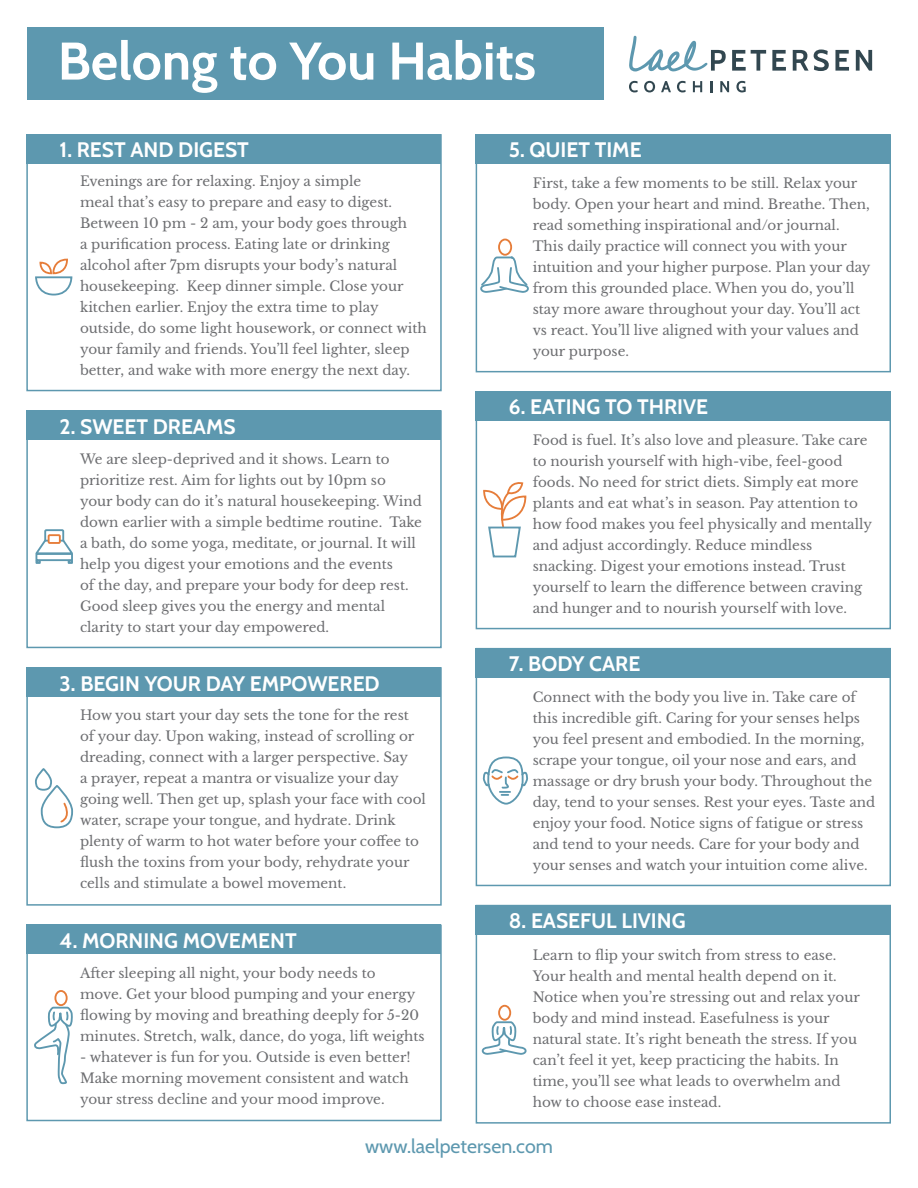
<style>
.page{position:relative;width:918px;height:1188px;background:#fff}
.page>*{position:absolute;margin:0;border:0;box-sizing:border-box;transform-origin:0 0}
.t1{font:700 52.8px "Cabin";color:#fff}
.t2{font:700 21px "Cabin";color:#fff}
.t3{font:19.5px "Cabin";color:#5d98af}
.t4{font:13.5px/21px "Libre Baskerville";color:#6c6d70}
</style>
<div class="page">
<svg style="left:629px;top:81px;width:9px;height:11px"></svg>
<svg style="left:644px;top:81px;width:11px;height:11px"></svg>
<svg style="left:661px;top:81px;width:10px;height:11px"></svg>
<svg style="left:677px;top:81px;width:9px;height:11px"></svg>
<svg style="left:693px;top:81px;width:9px;height:11px"></svg>
<svg style="left:710px;top:81px;width:2px;height:11px"></svg>
<svg style="left:720px;top:81px;width:9px;height:11px"></svg>
<svg style="left:736px;top:81px;width:10px;height:11px"></svg>
<svg style="left:732px;top:50px;width:34px;height:21px"></svg>
<svg style="left:772px;top:50px;width:14px;height:21px"></svg>
<svg style="left:793px;top:50px;width:36px;height:21px"></svg>
<svg style="left:835px;top:50px;width:14px;height:21px"></svg>
<svg style="left:856px;top:50px;width:16px;height:21px"></svg>
<svg style="left:629px;top:36px;width:97px;height:35px"></svg>
<div style="left:26px;top:134px;width:416px;height:257px;border:2px solid #5d98af"></div>
<div style="left:26px;top:134px;width:415px;height:30px;background:#5d98af"></div>
<svg style="left:35px;top:258px;width:38px;height:38px"></svg>
<div style="left:26px;top:410px;width:416px;height:238px;border:2px solid #5d98af"></div>
<div style="left:26px;top:410px;width:415px;height:30px;background:#5d98af"></div>
<div style="left:44px;top:529px;width:20px;height:15px;border:2px solid #5d98af"></div>
<svg style="left:35px;top:538px;width:38px;height:26px"></svg>
<div style="left:49px;top:535px;width:11px;height:8px;background:#fff"></div>
<div style="left:48px;top:534px;width:13px;height:10px;border:2px solid #e67d3a"></div>
<div style="left:27px;top:27px;width:577px;height:72px;background:#5d98af"></div>
<div style="left:26px;top:667px;width:416px;height:239px;border:2px solid #5d98af"></div>
<div style="left:26px;top:667px;width:415px;height:30px;background:#5d98af"></div>
<svg style="left:35px;top:768px;width:39px;height:61px"></svg>
<div style="left:476px;top:905px;width:415px;height:219px;border:2px solid #5d98af"></div>
<div style="left:476px;top:905px;width:414px;height:30px;background:#5d98af"></div>
<div style="left:498px;top:1005px;width:13px;height:16px;border:2px solid #e67d3a;border-radius:50%"></div>
<svg style="left:481px;top:1020px;width:46px;height:35px"></svg>
<div style="left:476px;top:134px;width:415px;height:238px;border:2px solid #5d98af"></div>
<div style="left:476px;top:134px;width:414px;height:30px;background:#5d98af"></div>
<div style="left:498px;top:239px;width:14px;height:17px;border:2px solid #e67d3a;border-radius:50%"></div>
<svg style="left:480px;top:256px;width:49px;height:37px"></svg>
<div style="left:26px;top:925px;width:416px;height:196px;border:2px solid #5d98af"></div>
<div style="left:26px;top:925px;width:415px;height:29px;background:#5d98af"></div>
<div style="left:54px;top:990px;width:14px;height:16px;border:2px solid #e67d3a;border-radius:50%"></div>
<svg style="left:34px;top:1006px;width:39px;height:79px"></svg>
<div style="left:476px;top:391px;width:415px;height:238px;border:2px solid #5d98af"></div>
<div style="left:476px;top:391px;width:414px;height:30px;background:#5d98af"></div>
<svg style="left:483px;top:482px;width:44px;height:76px"></svg>
<div style="left:476px;top:648px;width:415px;height:238px;border:2px solid #5d98af"></div>
<div style="left:476px;top:648px;width:414px;height:30px;background:#5d98af"></div>
<div style="left:487px;top:757px;width:37px;height:48px;border:2px solid #5d98af;border-radius:50%"></div>
<svg style="left:482px;top:768px;width:46px;height:28px"></svg>
<p class="t1" style="left:58px;top:20px;width:480px">Belong to You Habits</p>
<p class="t2" style="left:60px;top:134px;width:191px">1. REST AND DIGEST</p>
<p class="t4" style="left:80px;top:171px;width:348px">Evenings are for relaxing. Enjoy a simple<br>meal that’s easy to prepare and easy to digest.<br>Between 10 pm - 2 am, your body goes through<br>a purification process. Eating late or drinking alcohol after 7pm disrupts your body’s natural housekeeping. Keep dinner simple. Close your kitchen earlier. Enjoy the extra time to play outside, do some light housework, or connect with your family and friends. You’ll feel lighter, sleep better, and wake with more energy the next day.</p>
<p class="t2" style="left:60px;top:410px;width:178px">2. SWEET DREAMS</p>
<p class="t4" style="left:80px;top:449px;width:344px">We are sleep-deprived and it shows. Learn to prioritize rest. Aim for lights out by 10pm so<br>your body can do it’s natural housekeeping. Wind down earlier with a simple bedtime routine. Take a bath, do some yoga, meditate, or journal. It will help you digest your emotions and the events<br>of the day, and prepare your body for deep rest.<br>Good sleep gives you the energy and mental clarity to start your day empowered.</p>
<p class="t2" style="left:60px;top:667px;width:322px">3. BEGIN YOUR DAY EMPOWERED</p>
<p class="t4" style="left:80px;top:704px;width:347px">How you start your day sets the tone for the rest of your day. Upon waking, instead of scrolling or dreading, connect with a larger perspective. Say<br>a prayer, repeat a mantra or visualize your day going well. Then get up, splash your face with cool water, scrape your tongue, and hydrate. Drink plenty of warm to hot water before your coffee to flush the toxins from your body, rehydrate your cells and stimulate a bowel movement.</p>
<p class="t2" style="left:60px;top:924px;width:239px">4. MORNING MOVEMENT</p>
<p class="t4" style="left:80px;top:962px;width:346px">After sleeping all night, your body needs to<br>move. Get your blood pumping and your energy flowing by moving and breathing deeply for 5-20 minutes. Stretch, walk, dance, do yoga, lift weights</p>
<p class="t4" style="left:80px;top:1046px;width:332px">- whatever is fun for you. Outside is even better!<br>Make morning movement consistent and watch your stress decline and your mood improve.</p>
<p class="t2" style="left:509px;top:134px;width:134px">5. QUIET TIME</p>
<p class="t4" style="left:533px;top:172px;width:339px">First, take a few moments to be still. Relax your body. Open your heart and mind. Breathe. Then, read something inspirational and/or journal.<br>This daily practice will connect you with your intuition and your higher purpose. Plan your day from this grounded place. When you do, you’ll stay more aware throughout your day. You’ll act vs react. You’ll live aligned with your values and your purpose.</p>
<p class="t2" style="left:509px;top:390px;width:201px">6. EATING TO THRIVE</p>
<p class="t4" style="left:533px;top:429px;width:341px">Food is fuel. It’s also love and pleasure. Take care to nourish yourself with high-vibe, feel-good foods. No need for strict diets. Simply eat more plants and eat what’s in season. Pay attention to how food makes you feel physically and mentally and adjust accordingly. Reduce mindless snacking. Digest your emotions instead. Trust yourself to learn the difference between craving and hunger and to nourish yourself with love.</p>
<p class="t2" style="left:509px;top:647px;width:133px">7. BODY CARE</p>
<p class="t4" style="left:533px;top:687px;width:344px">Connect with the body you live in. Take care of this incredible gift. Caring for your senses helps you feel present and embodied. In the morning, scrape your tongue, oil your nose and ears, and massage or dry brush your body. Throughout the day, tend to your senses. Rest your eyes. Taste and enjoy your food. Notice signs of fatigue or stress and tend to your needs. Care for your body and your senses and watch your intuition come alive.</p>
<p class="t2" style="left:509px;top:904px;width:178px">8. EASEFUL LIVING</p>
<p class="t4" style="left:533px;top:945px;width:329px">Learn to flip your switch from stress to ease.<br>Your health and mental health depend on it.<br>Notice when you’re stressing out and relax your body and mind instead. Easefulness is your natural state. It’s right beneath the stress. If you can’t feel it yet, keep practicing the habits. In time, you’ll see what leads to overwhelm and how to choose ease instead.</p>
<p class="t3" style="left:365px;top:1131px;width:189px">www.laelpetersen.com</p>
</div>
